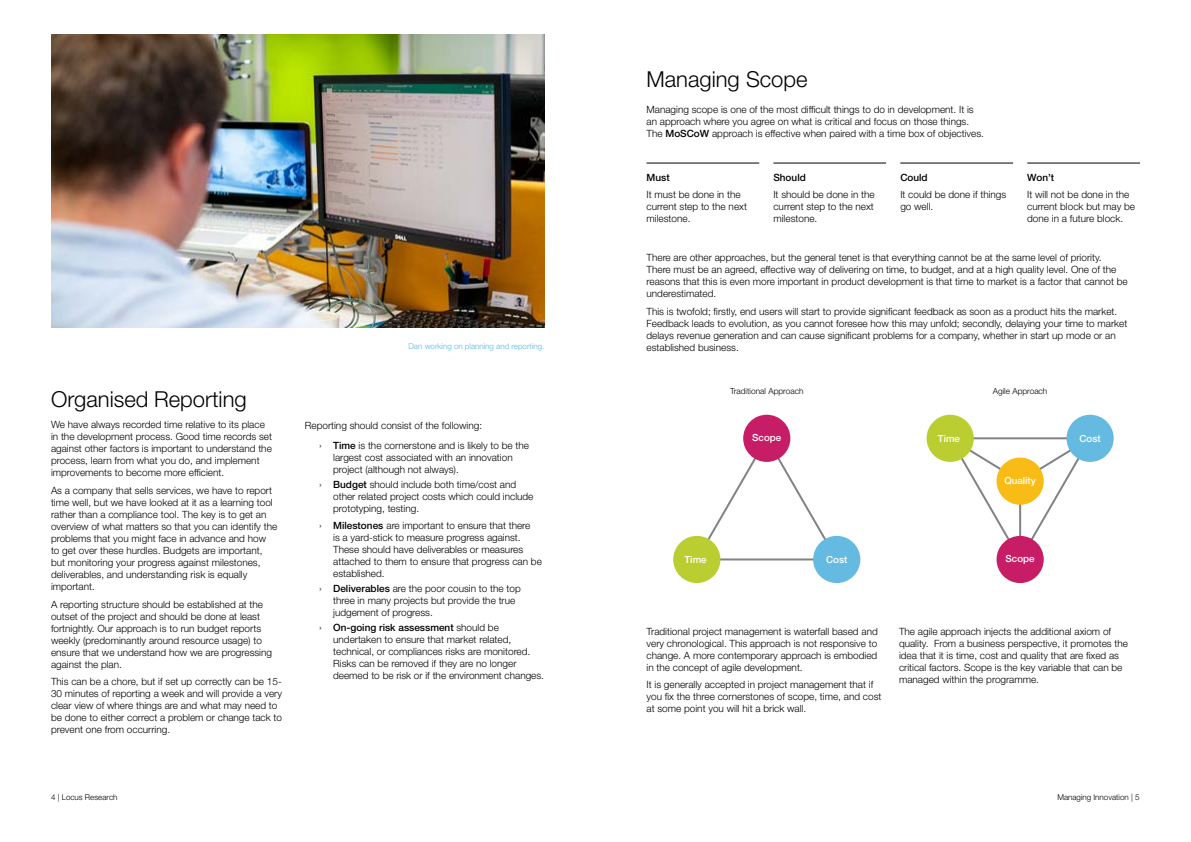
<style>
.page{position:relative;width:1191px;height:842px;background:#fff}
.page>*{position:absolute;margin:0;border:0;box-sizing:border-box;transform-origin:0 0}
._1__H2_-_K{font:300 22px "Helvetica Neue LT Std";color:#000}
._1__Body_K{font:300 10px/12px "Helvetica Neue LT Std";color:#000}
._1__H3_-_K_-_Rule{font:500 10px "Helvetica Neue LT Std";color:#000}
.t1{font:500 9.8px "Helvetica Neue LT Std";color:#fff}
.t2{font:300 8.3px "Helvetica Neue LT Std";color:#000}
.t3{font:300 8px "Helvetica Neue LT Std";color:#000}
._1__Small_text_-_blu{font:300 8px "Helvetica Neue LT Std";color:#57b9e0}
.s1{font-weight:500}
</style>
<div class="page">
<img style="left:51px;top:34px;width:493px;height:294px">
<hr style="left:646px;top:163px;width:113px;height:1px;background:#000">
<hr style="left:773px;top:163px;width:113px;height:1px;background:#000">
<hr style="left:900px;top:163px;width:113px;height:1px;background:#000">
<hr style="left:1027px;top:163px;width:113px;height:1px;background:#000">
<svg style="left:695px;top:435px;width:143px;height:127px"></svg>
<div style="left:743px;top:415px;width:47px;height:47px;background:#c71d67;border-radius:50%"></div>
<div style="left:673px;top:536px;width:47px;height:47px;background:#bace32;border-radius:50%"></div>
<div style="left:813px;top:536px;width:47px;height:47px;background:#65bae2;border-radius:50%"></div>
<svg style="left:954px;top:436px;width:131px;height:127px"></svg>
<hr style="left:1019px;top:481px;width:2px;height:78px;background:#808285">
<div style="left:996px;top:536px;width:47px;height:47px;background:#c71d67;border-radius:50%"></div>
<div style="left:926px;top:415px;width:47px;height:47px;background:#bace32;border-radius:50%"></div>
<div style="left:1066px;top:415px;width:47px;height:47px;background:#65bae2;border-radius:50%"></div>
<div style="left:996px;top:457px;width:47px;height:48px;background:#f9bb15;border-radius:50%"></div>
<p class="_1__H2_-_K" style="left:51px;top:386px;width:197px">Organised Reporting</p>
<p class="_1__Body_K" style="left:51px;top:418px;width:222px">We have always recorded time relative to its place in the development process. Good time records set against other factors is important to understand the process, learn from what you do, and implement improvements to become more efficient.</p>
<p class="_1__Body_K" style="left:51px;top:484px;width:228px">As a company that sells services, we have to report time well, but we have looked at it as a learning tool rather than a compliance tool. The key is to get an overview of what matters so that you can identify the problems that you might face in advance and how<br>to get over these hurdles. Budgets are important, but monitoring your progress against milestones, deliverables, and understanding risk is equally important.</p>
<p class="_1__Body_K" style="left:51px;top:598px;width:223px">A reporting structure should be established at the outset of the project and should be done at least fortnightly. Our approach is to run budget reports weekly (predominantly around resource usage) to ensure that we understand how we are progressing against the plan.</p>
<p class="_1__Body_K" style="left:51px;top:675px;width:233px">This can be a chore, but if set up correctly can be 15- 30 minutes of reporting a week and will provide a very clear view of where things are and what may need to be done to either correct a problem or change tack to prevent one from occurring.</p>
<p class="_1__Small_text_-_blu" style="left:408px;top:341px;width:137px">Dan working on planning and reporting.</p>
<p class="_1__Body_K" style="left:305px;top:419px;width:179px">Reporting should consist of the following:</p>
<p class="_1__Body_K" style="left:333px;top:440px;width:197px;text-indent:-14px">› <span class="s1">Time</span> is the cornerstone and is likely to be the largest cost associated with an innovation project (although not always).</p>
<p class="_1__Body_K" style="left:333px;top:478px;width:202px;text-indent:-14px">› <span class="s1">Budget</span> should include both time/cost and other related project costs which could include prototyping, testing.</p>
<p class="_1__Body_K" style="left:333px;top:519px;width:210px;text-indent:-14px">› <span class="s1">Milestones</span> are important to ensure that there<br>is a yard-stick to measure progress against.<br>These should have deliverables or measures attached to them to ensure that progress can be established.</p>
<p class="_1__Body_K" style="left:333px;top:582px;width:189px;text-indent:-14px">› <span class="s1">Deliverables</span> are the poor cousin to the top three in many projects but provide the true judgement of progress.</p>
<p class="_1__Body_K" style="left:333px;top:621px;width:212px;text-indent:-14px">› <span class="s1">On-going risk assessment</span> should be undertaken to ensure that market related, technical, or compliances risks are monitored.<br>Risks can be removed if they are no longer deemed to be risk or if the environment changes.</p>
<p class="_1__H2_-_K" style="left:646px;top:65px;width:162px">Managing Scope</p>
<p class="_1__Body_K" style="left:646px;top:103px;width:339px">Managing scope is one of the most difficult things to do in development. It is an approach where you agree on what is critical and focus on those things.<br>The <span class="s1">MoSCoW</span> approach is effective when paired with a time box of objectives.</p>
<p class="_1__H3_-_K_-_Rule" style="left:646px;top:171px;width:25px">Must</p>
<p class="_1__Body_K" style="left:646px;top:188px;width:102px">It must be done in the current step to the next milestone.</p>
<p class="_1__H3_-_K_-_Rule" style="left:773px;top:171px;width:34px">Should</p>
<p class="_1__Body_K" style="left:773px;top:188px;width:103px;text-align:justify">It should be done in the current step to the next milestone.</p>
<p class="_1__H3_-_K_-_Rule" style="left:900px;top:171px;width:29px">Could</p>
<p class="_1__Body_K" style="left:900px;top:188px;width:107px">It could be done if things go well.</p>
<p class="_1__H3_-_K_-_Rule" style="left:1027px;top:171px;width:28px">Won’t</p>
<p class="_1__Body_K" style="left:1027px;top:188px;width:109px">It will not be done in the current block but may be done in a future block.</p>
<p class="_1__Body_K" style="left:646px;top:251px;width:483px">There are other approaches, but the general tenet is that everything cannot be at the same level of priority.<br>There must be an agreed, effective way of delivering on time, to budget, and at a high quality level. One of the reasons that this is even more important in product development is that time to market is a factor that cannot be underestimated.</p>
<p class="_1__Body_K" style="left:646px;top:305px;width:482px">This is twofold; firstly, end users will start to provide significant feedback as soon as a product hits the market.<br>Feedback leads to evolution, as you cannot foresee how this may unfold; secondly, delaying your time to market delays revenue generation and can cause significant problems for a company, whether in start up mode or an established business.</p>
<p class="t2" style="left:730px;top:386px;width:75px">Traditional Approach</p>
<p class="t1" style="left:752px;top:432px;width:30px">Scope</p>
<p class="t2" style="left:992px;top:386px;width:56px">Agile Approach</p>
<p class="t1" style="left:938px;top:432px;width:24px">Time</p>
<p class="t1" style="left:1079px;top:432px;width:23px">Cost</p>
<p class="t1" style="left:1004px;top:474px;width:33px">Quality</p>
<p class="t1" style="left:684px;top:553px;width:24px">Time</p>
<p class="t1" style="left:826px;top:553px;width:23px">Cost</p>
<p class="t1" style="left:1005px;top:553px;width:30px">Scope</p>
<p class="_1__Body_K" style="left:646px;top:625px;width:233px;text-align:justify">Traditional project management is waterfall based and very chronological. This approach is not responsive to change. A more contemporary approach is embodied in the concept of agile development.</p>
<p class="_1__Body_K" style="left:646px;top:678px;width:236px">It is generally accepted in project management that if you fix the three cornerstones of scope, time, and cost at some point you will hit a brick wall.</p>
<p class="_1__Body_K" style="left:899px;top:625px;width:230px">The agile approach injects the additional axiom of quality. From a business perspective, it promotes the idea that it is time, cost and quality that are fixed as critical factors. Scope is the key variable that can be managed within the programme.</p>
<p class="t3" style="left:51px;top:792px;width:68px">4 | Locus Research</p>
<p class="t3" style="left:1057px;top:792px;width:84px">Managing Innovation | 5</p>
</div>
